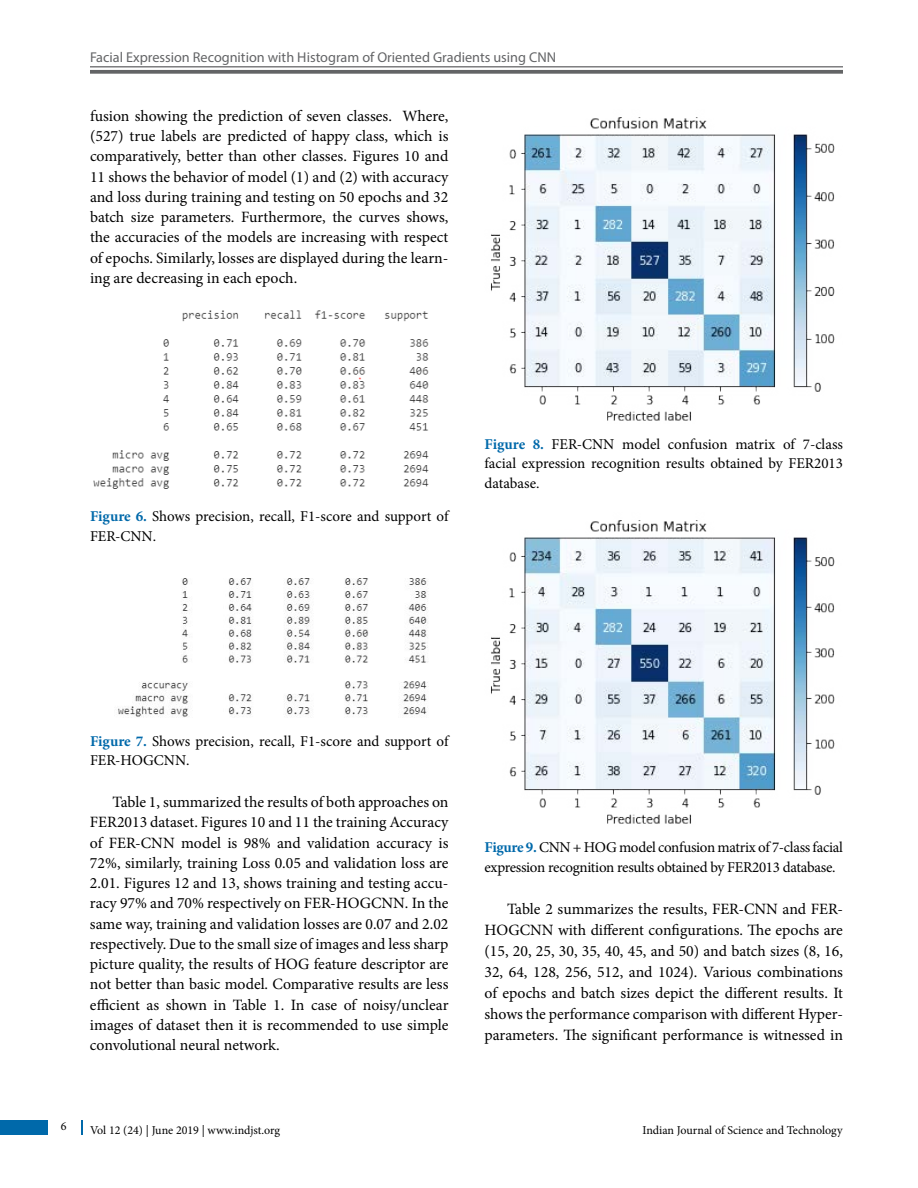
<style>
.page{position:relative;width:918px;height:1188px;background:#fff}
.page>*{position:absolute;margin:0;border:0;box-sizing:border-box;transform-origin:0 0}
.t1{font:15.75px/20.2px "Minion Pro";color:#000;text-align:justify}
.t2{font:15px/19.5px "Minion Pro";letter-spacing:-.01em;color:#000}
.t3{font:14.25px "Myriad Pro";color:#636466}
.t4{font:12px "Minion Pro";color:#000}
.s1{font-weight:700;color:#0069aa}
</style>
<div class="page">
<div style="left:0;top:1120px;width:47px;height:15px;background:#0069aa"></div>
<svg style="left:81px;top:1120px;width:1px;height:15px"></svg>
<hr style="left:90px;top:66px;width:753px;height:1px;background:#636466">
<svg style="left:90px;top:70px;width:753px;height:4px;background:#6f7071"></svg>
<img style="left:93px;top:310px;width:336px;height:179px">
<img style="left:118px;top:578px;width:311px;height:139px">
<img style="left:491px;top:117px;width:344px;height:304px">
<img style="left:491px;top:520px;width:344px;height:304px">
<p class="t3" style="left:90px;top:48px;width:468px">Facial Expression Recognition with Histogram of Oriented Gradients using CNN</p>
<p class="t1" style="left:90px;top:106px;width:360px">fusion showing the prediction of seven classes. Where, (527) true labels are predicted of happy class, which is comparatively, better than other classes. Figures 10 and 11 shows the behavior of model (1) and (2) with accuracy and loss during training and testing on 50 epochs and 32 batch size parameters. Furthermore, the curves shows, the accuracies of the models are increasing with respect of epochs. Similarly, losses are displayed during the learn&shy;ing are decreasing in each epoch.</p>
<p class="t2" style="left:90px;top:507px;width:360px"><span class="s1">Figure 6.</span> Shows precision, recall, F1-score and support of<br>FER-CNN.</p>
<p class="t2" style="left:484px;top:434px;width:360px;text-align:justify"><span class="s1">Figure 8.</span> FER-CNN model confusion matrix of 7-class facial expression recognition results obtained by FER2013 database.</p>
<p class="t2" style="left:90px;top:731px;width:360px"><span class="s1">Figure 7.</span> Shows precision, recall, F1-score and support of<br>FER-HOGCNN.</p>
<p class="t1" style="left:90px;top:792px;width:360px;text-indent:23px">Table 1, summarized the results of both approaches on FER2013 dataset. Figures 10 and 11 the training Accuracy of FER-CNN model is 98% and validation accuracy is 72%, similarly, training Loss 0.05 and validation loss are 2.01. Figures 12 and 13, shows training and testing accu&shy;racy 97% and 70% respectively on FER-HOGCNN. In the same way, training and validation losses are 0.07 and 2.02 respectively. Due to the small size of images and less sharp picture quality, the results of HOG feature descriptor are not better than basic model. Comparative results are less efficient as shown in Table 1. In case of noisy/unclear images of dataset then it is recommended to use simple convolutional neural network.</p>
<p class="t2" style="left:484px;top:838px;width:360px"><span class="s1">Figure 9.</span> CNN + HOG model confusion matrix of 7-class facial expression recognition results obtained by FER2013 database.</p>
<p class="t1" style="left:484px;top:899px;width:360px;line-height:21px;text-indent:23px">Table 2 summarizes the results, FER-CNN and FER-HOGCNN with different configurations. The epochs are (15, 20, 25, 30, 35, 40, 45, and 50) and batch sizes (8, 16, 32, 64, 128, 256, 512, and 1024). Various combinations of epochs and batch sizes depict the different results. It shows the performance comparison with different Hyper&shy;parameters. The significant performance is witnessed in</p>
<p class="t4" style="left:61px;top:1118px;width:7px">6</p>
<p class="t4" style="left:90px;top:1123px;width:192px">Vol 12 (24) | June 2019 | www.indjst.org</p>
<p class="t4" style="left:642px;top:1123px;width:202px">Indian Journal of Science and Technology</p>
</div>
